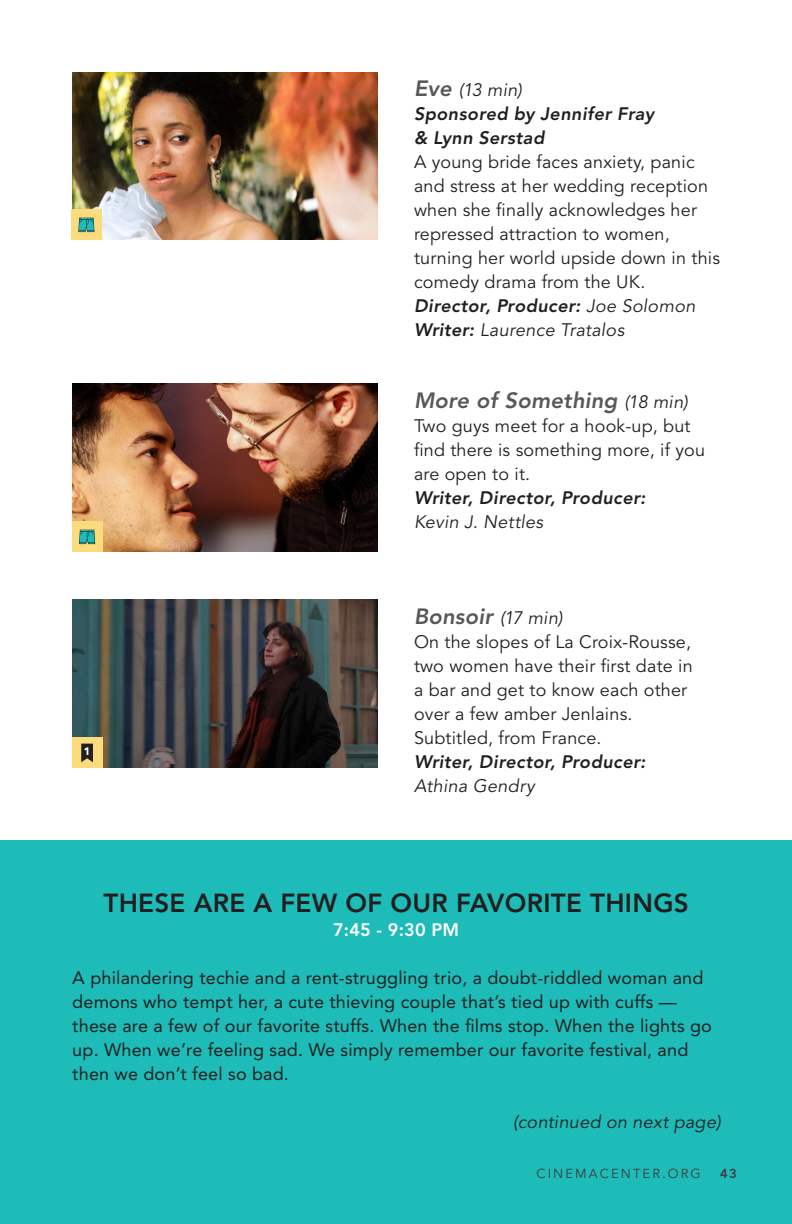
<style>
.page{position:relative;width:792px;height:1224px;background:#fff}
.page>*{position:absolute;margin:0;border:0;box-sizing:border-box;transform-origin:0 0}
.t1{font:800 26px "Avenir";letter-spacing:.01em;color:#231f20}
.t2{font:italic 800 22px "Avenir";letter-spacing:.01em;color:#57585a}
.t3{font:18px/24px "Avenir";letter-spacing:.01em;color:#231f20}
.t4{font:18px/24px "Avenir";letter-spacing:.01em;color:#231f20}
.t5{font:italic 800 18px/24px "Avenir";letter-spacing:.025em;color:#231f20}
.t6{font:italic 18px "Avenir";letter-spacing:.015em;color:#231f20}
.t7{font:800 18px "Avenir";color:#fff}
.t8{font:13px "Avenir";letter-spacing:.16em;color:#3e3e3f}
.t9{font:800 13px "Avenir";color:#3e3e3f}
.s1{font-weight:800;font-size:22px;color:#57585a}
.s2{font-weight:400}
.s3{font-weight:800}
.s4{font-weight:400;font-size:18px;color:#231f20}
</style>
<div class="page">
<div style="left:0;top:840px;width:792px;height:384px;background:#1dbcb8"></div>
<img style="left:72px;top:72px;width:306px;height:168px">
<img style="left:72px;top:384px;width:306px;height:168px">
<img style="left:72px;top:600px;width:306px;height:168px">
<div style="left:72px;top:522px;width:30px;height:30px;background:#fadc7d"></div>
<svg style="left:79px;top:530px;width:16px;height:14px"></svg>
<div style="left:71px;top:210px;width:31px;height:30px;background:#fadc7d"></div>
<svg style="left:78px;top:218px;width:16px;height:14px"></svg>
<div style="left:72px;top:737px;width:30px;height:31px;background:#fadc7d"></div>
<svg style="left:81px;top:744px;width:12px;height:18px"></svg>
<p class="t6" style="left:414px;top:79px;width:110px"><span class="s1">Eve</span> (13 min)</p>
<p class="t5" style="left:414px;top:102px;width:242px">Sponsored by Jennifer Fray &amp; Lynn Serstad</p>
<p class="t3" style="left:414px;top:150px;width:308px">A young bride faces anxiety, panic and stress at her wedding reception when she finally acknowledges her repressed attraction to women, turning her world upside down in this comedy drama from the UK.</p>
<p class="t5" style="left:414px;top:294px;width:283px">Director, Producer: <span class="s2">Joe Solomon</span></p>
<p class="t6" style="left:414px;top:319px;width:212px"><span class="s3">Writer:</span> Laurence Tratalos</p>
<p class="t2" style="left:414px;top:387px;width:275px">More of Something <span class="s4">(18 min)</span></p>
<p class="t3" style="left:414px;top:414px;width:293px">Two guys meet for a hook-up, but find there is something more, if you are open to it.</p>
<p class="t5" style="left:414px;top:486px;width:233px">Writer, Director, Producer:<br><span class="s2">Kevin J. Nettles</span></p>
<p class="t2" style="left:414px;top:603px;width:150px">Bonsoir <span class="s4">(17 min)</span></p>
<p class="t3" style="left:414px;top:630px;width:280px">On the slopes of La Croix-Rousse, two women have their first date in a bar and get to know each other over a few amber Jenlains.<br>Subtitled, from France.</p>
<p class="t5" style="left:414px;top:750px;width:233px">Writer, Director, Producer:<br><span class="s2">Athina Gendry</span></p>
<p class="t1" style="left:104px;top:888px;width:587px">THESE ARE A FEW OF OUR FAVORITE THINGS</p>
<p class="t7" style="left:333px;top:919px;width:128px">7:45 - 9:30 PM</p>
<p class="t4" style="left:72px;top:966px;width:641px">A philandering techie and a rent-struggling trio, a doubt-riddled woman and demons who tempt her, a cute thieving couple that’s tied up with cuffs — these are a few of our favorite stuffs. When the films stop. When the lights go up. When we’re feeling sad. We simply remember our favorite festival, and then we don’t feel so bad.</p>
<p class="t6" style="left:513px;top:1111px;width:209px">(continued on next page)</p>
<p class="t8" style="left:536px;top:1166px;width:166px">CINEMACENTER.ORG</p>
<p class="t9" style="left:720px;top:1166px;width:18px">43</p>
</div>
